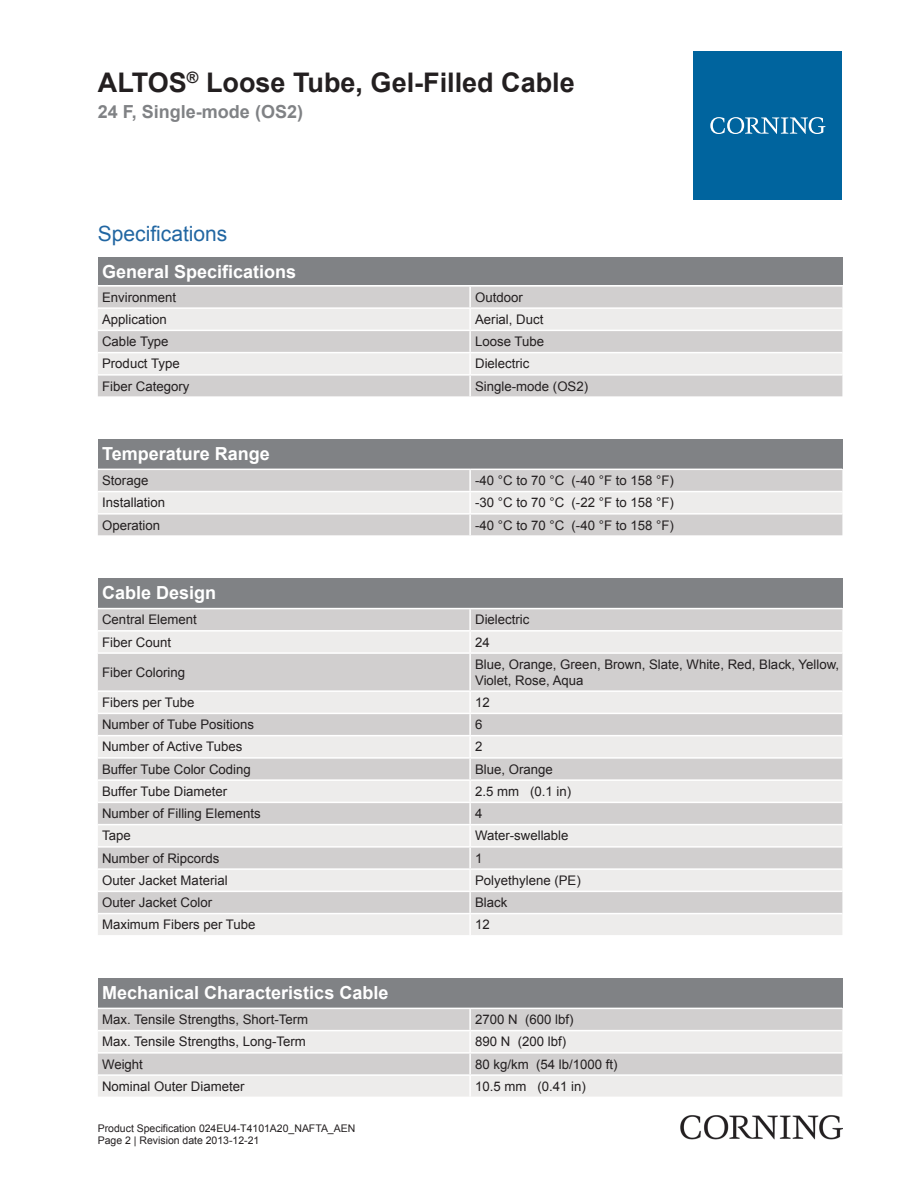
<style>
.page{position:relative;width:919px;height:1187px;background:#fff}
.page>*{position:absolute;margin:0;border:0;box-sizing:border-box;transform-origin:0 0}
.t1{font:700 27px "Arial";color:#231f20}
.t2{font:21px "Arial";color:#2166a2}
.t3{font:700 18px "Arial";color:#fff}
.t4{font:700 18px "Arial";color:#808285}
.t5{font:13.2px/15.9px "Arial";color:#231f20}
.t6{font:10.5px/12.6px "Arial";color:#231f20}
</style>
<div class="page">
<div style="left:98px;top:257px;width:744px;height:28px;background:#808285"></div>
<div style="left:98px;top:286px;width:744px;height:110px;background:#d1cfcf"></div>
<svg style="left:98px;top:309px;width:744px;height:65px;background:#e3e2e1"></svg>
<hr style="left:469px;top:286px;width:2px;height:21px;background:#fff">
<hr style="left:469px;top:309px;width:2px;height:20px;background:#fff">
<hr style="left:469px;top:331px;width:2px;height:21px;background:#fff">
<hr style="left:469px;top:353px;width:2px;height:21px;background:#fff">
<hr style="left:469px;top:375px;width:2px;height:21px;background:#fff">
<hr style="left:98px;top:307px;width:372px;height:2px;background:#fff">
<hr style="left:470px;top:307px;width:372px;height:2px;background:#fff">
<hr style="left:98px;top:329px;width:372px;height:2px;background:#fff">
<hr style="left:470px;top:329px;width:372px;height:2px;background:#fff">
<hr style="left:98px;top:352px;width:372px;height:1px;background:#fff">
<hr style="left:470px;top:352px;width:372px;height:1px;background:#fff">
<hr style="left:98px;top:374px;width:372px;height:1px;background:#fff">
<hr style="left:470px;top:374px;width:372px;height:1px;background:#fff">
<div style="left:98px;top:439px;width:744px;height:29px;background:#808285"></div>
<div style="left:98px;top:470px;width:744px;height:65px;background:#d1cfcf"></div>
<div style="left:98px;top:492px;width:744px;height:21px;background:#edeceb"></div>
<hr style="left:469px;top:470px;width:2px;height:21px;background:#fff">
<hr style="left:469px;top:492px;width:2px;height:21px;background:#fff">
<hr style="left:469px;top:514px;width:2px;height:21px;background:#fff">
<hr style="left:98px;top:491px;width:372px;height:1px;background:#fff">
<hr style="left:470px;top:491px;width:372px;height:1px;background:#fff">
<hr style="left:98px;top:513px;width:372px;height:1px;background:#fff">
<hr style="left:470px;top:513px;width:372px;height:1px;background:#fff">
<div style="left:98px;top:578px;width:744px;height:29px;background:#808285"></div>
<div style="left:98px;top:609px;width:744px;height:21px;background:#d1cfcf"></div>
<svg style="left:98px;top:632px;width:744px;height:303px;background:#dfdedd"></svg>
<hr style="left:469px;top:609px;width:2px;height:21px;background:#fff">
<hr style="left:469px;top:631px;width:2px;height:21px;background:#fff">
<hr style="left:469px;top:653px;width:2px;height:37px;background:#fff">
<hr style="left:469px;top:692px;width:2px;height:20px;background:#fff">
<hr style="left:469px;top:714px;width:2px;height:20px;background:#fff">
<hr style="left:469px;top:736px;width:2px;height:21px;background:#fff">
<hr style="left:469px;top:758px;width:2px;height:21px;background:#fff">
<hr style="left:469px;top:780px;width:2px;height:21px;background:#fff">
<hr style="left:469px;top:803px;width:2px;height:20px;background:#fff">
<hr style="left:469px;top:825px;width:2px;height:21px;background:#fff">
<hr style="left:469px;top:847px;width:2px;height:21px;background:#fff">
<hr style="left:469px;top:869px;width:2px;height:21px;background:#fff">
<hr style="left:469px;top:892px;width:2px;height:20px;background:#fff">
<hr style="left:469px;top:914px;width:2px;height:21px;background:#fff">
<hr style="left:98px;top:652px;width:372px;height:1px;background:#fff">
<hr style="left:470px;top:652px;width:372px;height:1px;background:#fff">
<hr style="left:98px;top:690px;width:372px;height:2px;background:#fff">
<hr style="left:470px;top:690px;width:372px;height:2px;background:#fff">
<hr style="left:98px;top:712px;width:372px;height:2px;background:#fff">
<hr style="left:470px;top:712px;width:372px;height:2px;background:#fff">
<hr style="left:98px;top:734px;width:372px;height:2px;background:#fff">
<hr style="left:470px;top:734px;width:372px;height:2px;background:#fff">
<hr style="left:98px;top:757px;width:372px;height:1px;background:#fff">
<hr style="left:470px;top:757px;width:372px;height:1px;background:#fff">
<hr style="left:98px;top:779px;width:372px;height:1px;background:#fff">
<hr style="left:470px;top:779px;width:372px;height:1px;background:#fff">
<hr style="left:98px;top:801px;width:372px;height:2px;background:#fff">
<hr style="left:470px;top:801px;width:372px;height:2px;background:#fff">
<hr style="left:98px;top:823px;width:372px;height:2px;background:#fff">
<hr style="left:470px;top:823px;width:372px;height:2px;background:#fff">
<hr style="left:98px;top:846px;width:372px;height:1px;background:#fff">
<hr style="left:470px;top:846px;width:372px;height:1px;background:#fff">
<hr style="left:98px;top:868px;width:372px;height:1px;background:#fff">
<hr style="left:470px;top:868px;width:372px;height:1px;background:#fff">
<hr style="left:98px;top:890px;width:372px;height:2px;background:#fff">
<hr style="left:470px;top:890px;width:372px;height:2px;background:#fff">
<hr style="left:98px;top:912px;width:372px;height:2px;background:#fff">
<hr style="left:470px;top:912px;width:372px;height:2px;background:#fff">
<div style="left:98px;top:977px;width:744px;height:30px;background:#808285"></div>
<div style="left:98px;top:1009px;width:744px;height:20px;background:#d1cfcf"></div>
<svg style="left:98px;top:1031px;width:744px;height:65px;background:#e4e3e2"></svg>
<hr style="left:469px;top:1009px;width:2px;height:20px;background:#fff">
<hr style="left:469px;top:1031px;width:2px;height:20px;background:#fff">
<hr style="left:469px;top:1053px;width:2px;height:21px;background:#fff">
<hr style="left:469px;top:1075px;width:2px;height:21px;background:#fff">
<hr style="left:98px;top:1051px;width:372px;height:2px;background:#fff">
<hr style="left:470px;top:1051px;width:372px;height:2px;background:#fff">
<hr style="left:98px;top:1074px;width:372px;height:1px;background:#fff">
<hr style="left:470px;top:1074px;width:372px;height:1px;background:#fff">
<div style="left:693px;top:51px;width:149px;height:149px;background:#00649e"></div>
<svg style="left:710px;top:117px;width:115px;height:17px"></svg>
<img style="left:680px;top:1115px;width:162px;height:24px">
<h1 class="t1" style="left:98px;top:64px;width:478px">ALTOS<sup>®</sup> Loose Tube, Gel-Filled Cable</h1>
<h3 class="t4" style="left:98px;top:100px;width:207px">24 F, Single-mode (OS2)</h3>
<h2 class="t2" style="left:98px;top:219px;width:131px">Specifications</h2>
<h3 class="t3" style="left:102px;top:259px;width:196px">General Specifications</h3>
<p class="t5" style="left:102px;top:289px;width:76px">Environment</p>
<p class="t5" style="left:475px;top:289px;width:49px">Outdoor</p>
<p class="t5" style="left:102px;top:311px;width:66px">Application</p>
<p class="t5" style="left:475px;top:311px;width:70px">Aerial, Duct</p>
<p class="t5" style="left:102px;top:334px;width:68px">Cable Type</p>
<p class="t5" style="left:475px;top:334px;width:70px">Loose Tube</p>
<p class="t5" style="left:102px;top:356px;width:79px">Product Type</p>
<p class="t5" style="left:475px;top:356px;width:56px">Dielectric</p>
<p class="t5" style="left:102px;top:378px;width:89px">Fiber Category</p>
<p class="t5" style="left:475px;top:378px;width:114px">Single-mode (OS2)</p>
<h3 class="t3" style="left:102px;top:442px;width:169px">Temperature Range</h3>
<p class="t5" style="left:102px;top:472px;width:48px">Storage</p>
<p class="t5" style="left:475px;top:472px;width:200px">-40 °C to 70 °C (-40 °F to 158 °F)</p>
<p class="t5" style="left:102px;top:495px;width:65px">Installation</p>
<p class="t5" style="left:475px;top:495px;width:200px">-30 °C to 70 °C (-22 °F to 158 °F)</p>
<p class="t5" style="left:102px;top:517px;width:59px">Operation</p>
<p class="t5" style="left:475px;top:517px;width:200px">-40 °C to 70 °C (-40 °F to 158 °F)</p>
<h3 class="t3" style="left:102px;top:581px;width:116px">Cable Design</h3>
<p class="t5" style="left:102px;top:612px;width:96px">Central Element</p>
<p class="t5" style="left:475px;top:612px;width:56px">Dielectric</p>
<p class="t5" style="left:102px;top:634px;width:70px">Fiber Count</p>
<p class="t5" style="left:475px;top:634px;width:16px">24</p>
<p class="t5" style="left:102px;top:664px;width:84px">Fiber Coloring</p>
<p class="t5" style="left:475px;top:656px;width:365px">Blue, Orange, Green, Brown, Slate, White, Red, Black, Yellow,<br>Violet, Rose, Aqua</p>
<p class="t5" style="left:102px;top:694px;width:94px">Fibers per Tube</p>
<p class="t5" style="left:475px;top:694px;width:16px">12</p>
<p class="t5" style="left:102px;top:716px;width:153px">Number of Tube Positions</p>
<p class="t5" style="left:475px;top:716px;width:9px">6</p>
<p class="t5" style="left:102px;top:739px;width:142px">Number of Active Tubes</p>
<p class="t5" style="left:475px;top:739px;width:9px">2</p>
<p class="t5" style="left:102px;top:761px;width:150px">Buffer Tube Color Coding</p>
<p class="t5" style="left:475px;top:761px;width:79px">Blue, Orange</p>
<p class="t5" style="left:102px;top:783px;width:127px">Buffer Tube Diameter</p>
<p class="t5" style="left:475px;top:783px;width:98px">2.5 mm (0.1 in)</p>
<p class="t5" style="left:102px;top:805px;width:160px">Number of Filling Elements</p>
<p class="t5" style="left:475px;top:805px;width:9px">4</p>
<p class="t5" style="left:102px;top:828px;width:30px">Tape</p>
<p class="t5" style="left:475px;top:828px;width:95px">Water-swellable</p>
<p class="t5" style="left:102px;top:850px;width:119px">Number of Ripcords</p>
<p class="t5" style="left:475px;top:850px;width:9px">1</p>
<p class="t5" style="left:102px;top:872px;width:127px">Outer Jacket Material</p>
<p class="t5" style="left:475px;top:872px;width:107px">Polyethylene (PE)</p>
<p class="t5" style="left:102px;top:894px;width:112px">Outer Jacket Color</p>
<p class="t5" style="left:475px;top:894px;width:34px">Black</p>
<p class="t5" style="left:102px;top:916px;width:155px">Maximum Fibers per Tube</p>
<p class="t5" style="left:475px;top:916px;width:16px">12</p>
<h3 class="t3" style="left:102px;top:980px;width:288px">Mechanical Characteristics Cable</h3>
<p class="t5" style="left:102px;top:1011px;width:207px">Max. Tensile Strengths, Short-Term</p>
<p class="t5" style="left:475px;top:1011px;width:100px">2700 N (600 lbf)</p>
<p class="t5" style="left:102px;top:1033px;width:205px">Max. Tensile Strengths, Long-Term</p>
<p class="t5" style="left:475px;top:1033px;width:92px">890 N (200 lbf)</p>
<p class="t5" style="left:102px;top:1056px;width:42px">Weight</p>
<p class="t5" style="left:475px;top:1056px;width:144px">80 kg/km (54 lb/1000 ft)</p>
<p class="t5" style="left:102px;top:1078px;width:144px">Nominal Outer Diameter</p>
<p class="t5" style="left:475px;top:1078px;width:112px">10.5 mm (0.41 in)</p>
<p class="t6" style="left:98px;top:1121px;width:259px">Product Specification 024EU4-T4101A20_NAFTA_AEN<br>Page 2 | Revision date 2013-12-21</p>
</div>
